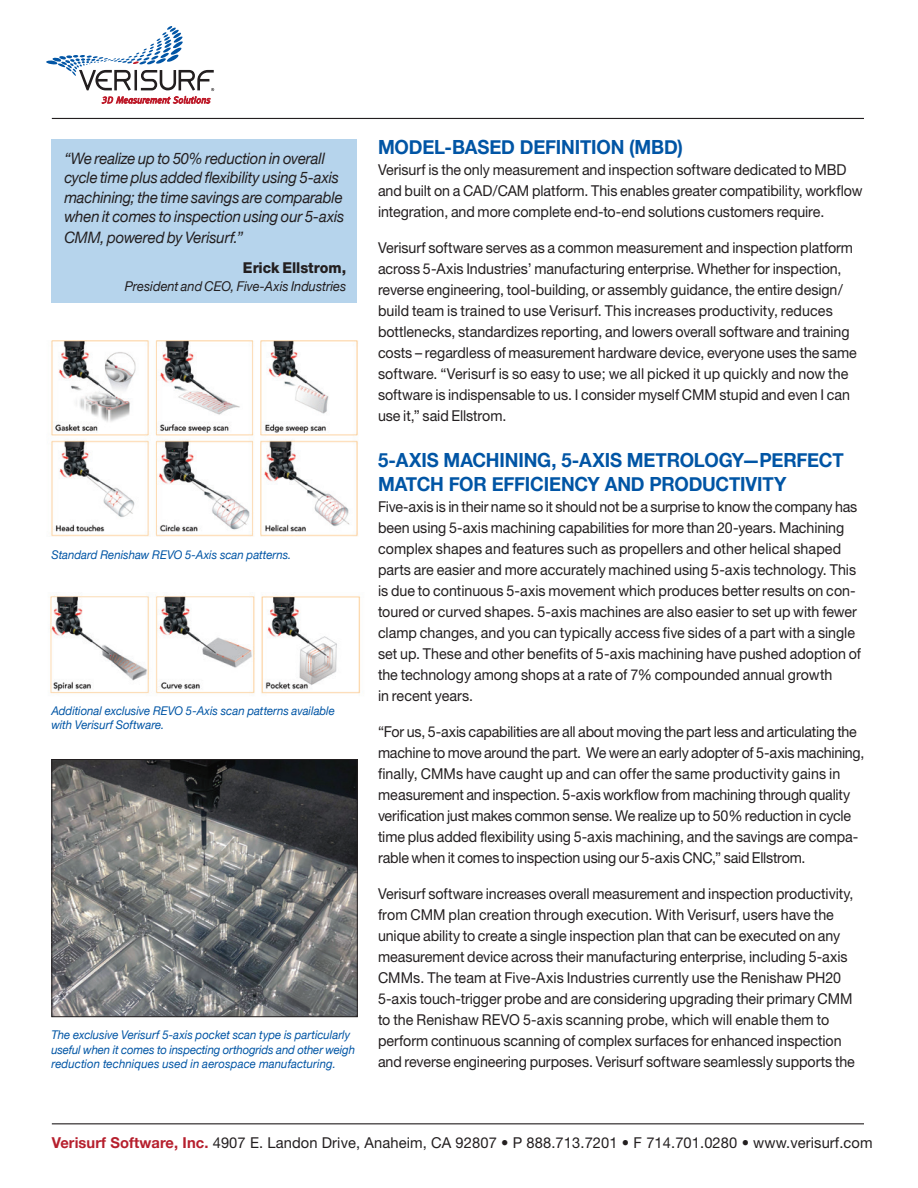
<style>
.page{position:relative;width:918px;height:1188px;background:#fff}
.page>*{position:absolute;margin:0;border:0;box-sizing:border-box;transform-origin:0 0}
.t1{font:700 19.5px/24px "Helvetica Neue";letter-spacing:-.01em;color:#0155a5;scale:.95 1}
.WP_Contents_text_wit{font:italic 15.75px/19.5px "Helvetica Neue";letter-spacing:-.015em;color:#231f20;scale:.95 1}
.WP_Contents_text_wit-2{font:15px/21px "Helvetica Neue";letter-spacing:-.005em;color:#231f20;scale:.95 1}
.WP_Contents_text_wit-3{font:15px "Helvetica Neue";letter-spacing:-.005em;color:#231f20}
.WP_Contents_text_wit-4{font:800 15px "Helvetica Neue";letter-spacing:-.005em;color:#231f20;scale:.95 1}
.WP_Contents_text_wit-5{font:italic 13.5px "Helvetica Neue";letter-spacing:-.005em;color:#231f20;scale:.95 1}
.t2{font:italic 12px/14.2px "Helvetica Neue";color:#0155a5;scale:.95 1}
.s1{font-weight:700;color:#b61f2d}
</style>
<div class="page">
<hr style="left:52px;top:1123px;width:812px;height:1px;background:#231f20">
<hr style="left:52px;top:118px;width:812px;height:1px;background:#231f20">
<svg style="left:46px;top:26px;width:169px;height:78px"></svg>
<div style="left:51px;top:140px;width:306px;height:163px;background:#b6d4ec"></div>
<img style="left:51px;top:340px;width:307px;height:197px">
<img style="left:50px;top:596px;width:311px;height:98px">
<img style="left:53px;top:761px;width:303px;height:254px">
<div style="left:51px;top:759px;width:307px;height:258px;border:1px solid #231f20"></div>
<p class="WP_Contents_text_wit" style="left:64px;top:149px;width:296px">“We realize up to 50% reduction in overall cycle time plus added flexibility using 5-axis machining; the time savings are comparable when it comes to inspection using our 5-axis</p>
<p class="WP_Contents_text_wit" style="left:64px;top:229px;width:190px">CMM, powered by Verisurf.”</p>
<p class="WP_Contents_text_wit-4" style="left:243px;top:259px;width:110px">Erick Ellstrom,</p>
<p class="WP_Contents_text_wit-5" style="left:125px;top:277px;width:235px">President and CEO, Five-Axis Industries</p>
<p class="t2" style="left:51px;top:549px;width:254px">Standard Renishaw REVO 5-Axis scan patterns.</p>
<p class="t2" style="left:51px;top:704px;width:300px">Additional exclusive REVO 5-Axis scan patterns available with Verisurf Software.</p>
<p class="t2" style="left:51px;top:1029px;width:321px">The exclusive Verisurf 5-axis pocket scan type is particularly useful when it comes to inspecting orthogrids and other weigh reduction techniques used in aerospace manufacturing.</p>
<p class="t1" style="left:378px;top:135px;width:323px">MODEL-BASED DEFINITION (MBD)</p>
<p class="WP_Contents_text_wit-2" style="left:378px;top:159px;width:511px">Verisurf is the only measurement and inspection software dedicated to MBD and built on a CAD/CAM platform. This enables greater compatibility, workflow integration, and more complete end-to-end solutions customers require.</p>
<p class="WP_Contents_text_wit-2" style="left:378px;top:237px;width:505px">Verisurf software serves as a common measurement and inspection platform across 5-Axis Industries’ manufacturing enterprise. Whether for inspection, reverse engineering, tool-building, or assembly guidance, the entire design/ build team is trained to use Verisurf. This increases productivity, reduces bottlenecks, standardizes reporting, and lowers overall software and training costs – regardless of measurement hardware device, everyone uses the same software. “Verisurf is so easy to use; we all picked it up quickly and now the software is indispensable to us. I consider myself CMM stupid and even I can use it,” said Ellstrom.</p>
<p class="t1" style="left:378px;top:449px;width:492px">5-AXIS MACHINING, 5-AXIS METROLOGY—PERFECT<br>MATCH FOR EFFICIENCY AND PRODUCTIVITY</p>
<p class="WP_Contents_text_wit-2" style="left:378px;top:496px;width:510px">Five-axis is in their name so it should not be a surprise to know the company has been using 5-axis machining capabilities for more than 20-years. Machining complex shapes and features such as propellers and other helical shaped parts are easier and more accurately machined using 5-axis technology. This is due to continuous 5-axis movement which produces better results on con&shy;toured or curved shapes. 5-axis machines are also easier to set up with fewer clamp changes, and you can typically access five sides of a part with a single set up. These and other benefits of 5-axis machining have pushed adoption of the technology among shops at a rate of 7% compounded annual growth<br>in recent years.</p>
<p class="WP_Contents_text_wit-2" style="left:378px;top:721px;width:514px">“For us, 5-axis capabilities are all about moving the part less and articulating the machine to move around the part. We were an early adopter of 5-axis machining, finally, CMMs have caught up and can offer the same productivity gains in measurement and inspection. 5-axis workflow from machining through quality verification just makes common sense. We realize up to 50% reduction in cycle time plus added flexibility using 5-axis machining, and the savings are compa&shy;rable when it comes to inspection using our 5-axis CNC,” said Ellstrom.</p>
<p class="WP_Contents_text_wit-2" style="left:378px;top:883px;width:503px">Verisurf software increases overall measurement and inspection productivity, from CMM plan creation through execution. With Verisurf, users have the unique ability to create a single inspection plan that can be executed on any measurement device across their manufacturing enterprise, including 5-axis CMMs. The team at Five-Axis Industries currently use the Renishaw PH20<br>5-axis touch-trigger probe and are considering upgrading their primary CMM to the Renishaw REVO 5-axis scanning probe, which will enable them to perform continuous scanning of complex surfaces for enhanced inspection and reverse engineering purposes. Verisurf software seamlessly supports the</p>
<p class="WP_Contents_text_wit-3" style="left:52px;top:1134px;width:822px"><span class="s1">Verisurf Software, Inc.</span> 4907 E. Landon Drive, Anaheim, CA 92807 • P 888.713.7201 • F 714.701.0280 • www.verisurf.com</p>
</div>
